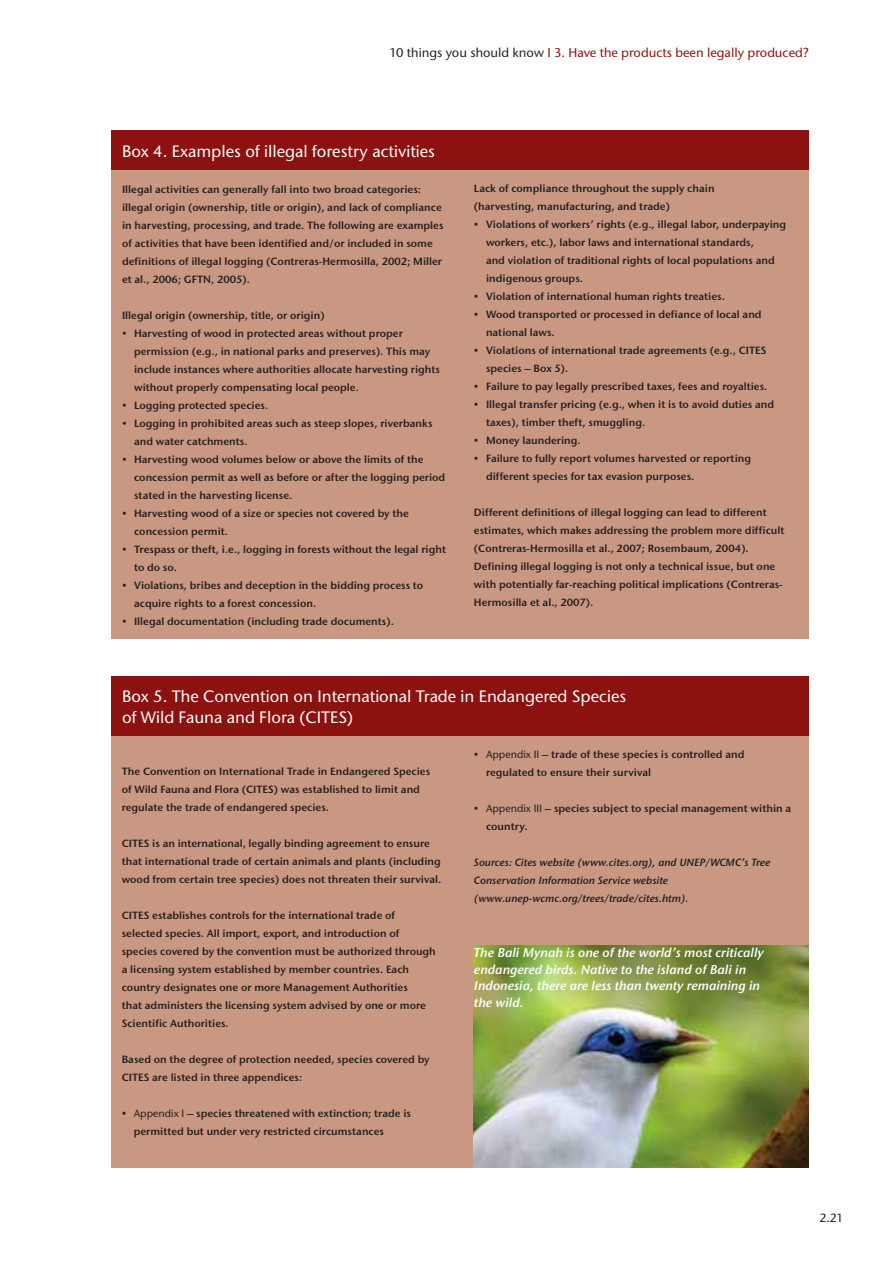
<style>
.page{position:relative;width:893px;height:1263px;background:#fff}
.page>*{position:absolute;margin:0;border:0;box-sizing:border-box;transform-origin:0 0}
.t1{font:16.5px/21px "Stone Sans ITCTT Medium";color:#fff}
.t2{font:12.75px/16.5px "Stone Sans Sem ITCTT Semi Ita";color:#fff}
.t3{font:12.75px "Stone Sans ITCTT Medium";color:#8c120f}
.t4{font:12px "Stone Sans ITCTT Medium";color:#231f20}
.t5{font:10.5px/18px "Stone Sans Sem ITCTT Semi";color:#231f20}
.t6{font:10.5px/18px "Stone Sans Sem ITCTT Semi Ita";color:#231f20}
.s1{color:#231f20}
.s2{font-family:"Stone Sans ITCTT Medium"}
</style>
<div class="page">
<div style="left:111px;top:731px;width:698px;height:437px;background:#c99883"></div>
<div style="left:111px;top:130px;width:698px;height:509px;background:#c99883"></div>
<div style="left:111px;top:130px;width:698px;height:40px;background:#8c120f"></div>
<div style="left:111px;top:676px;width:698px;height:60px;background:#8c120f"></div>
<img style="left:474px;top:945px;width:335px;height:223px">
<p class="t3" style="left:389px;top:45px;width:421px"><span class="s1">10 things you should know</span> I 3. Have the products been legally produced?</p>
<h1 class="t1" style="left:122px;top:140px;width:314px">Box 4. Examples of illegal forestry activities</h1>
<p class="t5" style="left:122px;top:180px;width:323px">Illegal activities can generally fall into two broad categories: illegal origin (ownership, title or origin), and lack of compliance in harvesting, processing, and trade. The following are examples of activities that have been identified and/or included in some definitions of illegal logging (Contreras-Hermosilla, 2002; Miller et al., 2006; GFTN, 2005).</p>
<p class="t5" style="left:122px;top:306px;width:204px">Illegal origin (ownership, title, or origin)</p>
<p class="t5" style="left:134px;top:324px;width:307px;text-indent:-12px">• Harvesting of wood in protected areas without proper permission (e.g., in national parks and preserves). This may include instances where authorities allocate harvesting rights without properly compensating local people.</p>
<p class="t5" style="left:122px;top:396px;width:148px">• Logging protected species.</p>
<p class="t5" style="left:134px;top:414px;width:300px;text-indent:-12px">• Logging in prohibited areas such as steep slopes, riverbanks and water catchments.</p>
<p class="t5" style="left:134px;top:450px;width:313px;text-indent:-12px">• Harvesting wood volumes below or above the limits of the concession permit as well as before or after the logging period stated in the harvesting license.</p>
<p class="t5" style="left:134px;top:504px;width:276px;text-indent:-12px">• Harvesting wood of a size or species not covered by the concession permit.</p>
<p class="t5" style="left:134px;top:540px;width:313px;text-indent:-12px">• Trespass or theft, i.e., logging in forests without the legal right to do so.</p>
<p class="t5" style="left:134px;top:576px;width:291px;text-indent:-12px">• Violations, bribes and deception in the bidding process to acquire rights to a forest concession.</p>
<p class="t5" style="left:122px;top:612px;width:273px">• Illegal documentation (including trade documents).</p>
<p class="t5" style="left:474px;top:179px;width:242px">Lack of compliance throughout the supply chain (harvesting, manufacturing, and trade)</p>
<p class="t5" style="left:486px;top:215px;width:302px;text-indent:-12px">• Violations of workers’ rights (e.g., illegal labor, underpaying workers, etc.), labor laws and international standards,<br>and violation of traditional rights of local populations and indigenous groups.</p>
<p class="t5" style="left:474px;top:287px;width:252px">• Violation of international human rights treaties.</p>
<p class="t5" style="left:486px;top:305px;width:277px;text-indent:-12px">• Wood transported or processed in defiance of local and national laws.</p>
<p class="t5" style="left:486px;top:341px;width:282px;text-indent:-12px">• Violations of international trade agreements (e.g., CITES species – Box 5).</p>
<p class="t5" style="left:474px;top:377px;width:295px">• Failure to pay legally prescribed taxes, fees and royalties.</p>
<p class="t5" style="left:486px;top:395px;width:290px;text-indent:-12px">• Illegal transfer pricing (e.g., when it is to avoid duties and taxes), timber theft, smuggling.</p>
<p class="t5" style="left:474px;top:431px;width:108px">• Money laundering.</p>
<p class="t5" style="left:486px;top:449px;width:267px;text-indent:-12px">• Failure to fully report volumes harvested or reporting different species for tax evasion purposes.</p>
<p class="t5" style="left:474px;top:503px;width:312px">Different definitions of illegal logging can lead to different estimates, which makes addressing the problem more difficult (Contreras-Hermosilla et al., 2007; Rosembaum, 2004).<br>Defining illegal logging is not only a technical issue, but one with potentially far-reaching political implications (Contreras-Hermosilla et al., 2007).</p>
<h1 class="t1" style="left:122px;top:686px;width:506px">Box 5. The Convention on International Trade in Endangered Species of Wild Fauna and Flora (CITES)</h1>
<p class="t5" style="left:122px;top:762px;width:310px">The Convention on International Trade in Endangered Species of Wild Fauna and Flora (CITES) was established to limit and regulate the trade of endangered species.</p>
<p class="t5" style="left:122px;top:834px;width:321px">CITES is an international, legally binding agreement to ensure that international trade of certain animals and plants (including wood from certain tree species) does not threaten their survival.</p>
<p class="t5" style="left:122px;top:906px;width:315px">CITES establishes controls for the international trade of selected species. All import, export, and introduction of species covered by the convention must be authorized through a licensing system established by member countries. Each country designates one or more Management Authorities<br>that administers the licensing system advised by one or more Scientific Authorities.</p>
<p class="t5" style="left:122px;top:1050px;width:309px">Based on the degree of protection needed, species covered by<br>CITES are listed in three appendices:</p>
<p class="t5" style="left:134px;top:1104px;width:279px;text-indent:-12px">• <span class="s2">Appendix I</span> – species threatened with extinction; trade is permitted but under very restricted circumstances</p>
<p class="t5" style="left:486px;top:745px;width:260px;text-indent:-12px">• <span class="s2">Appendix II</span> – trade of these species is controlled and regulated to ensure their survival</p>
<p class="t5" style="left:486px;top:799px;width:307px;text-indent:-12px">• <span class="s2">Appendix III</span> – species subject to special management within a country.</p>
<p class="t6" style="left:474px;top:853px;width:298px">Sources: Cites website (www.cites.org), and UNEP/WCMC’s Tree<br>Conservation Information Service website (www.unep-wcmc.org/trees/trade/cites.htm).</p>
<p class="t2" style="left:474px;top:945px;width:291px">The Bali Mynah is one of the world’s most critically endangered birds. Native to the island of Bali in Indonesia, there are less than twenty remaining in the wild.</p>
<p class="t4" style="left:819px;top:1210px;width:25px">2.21</p>
</div>
